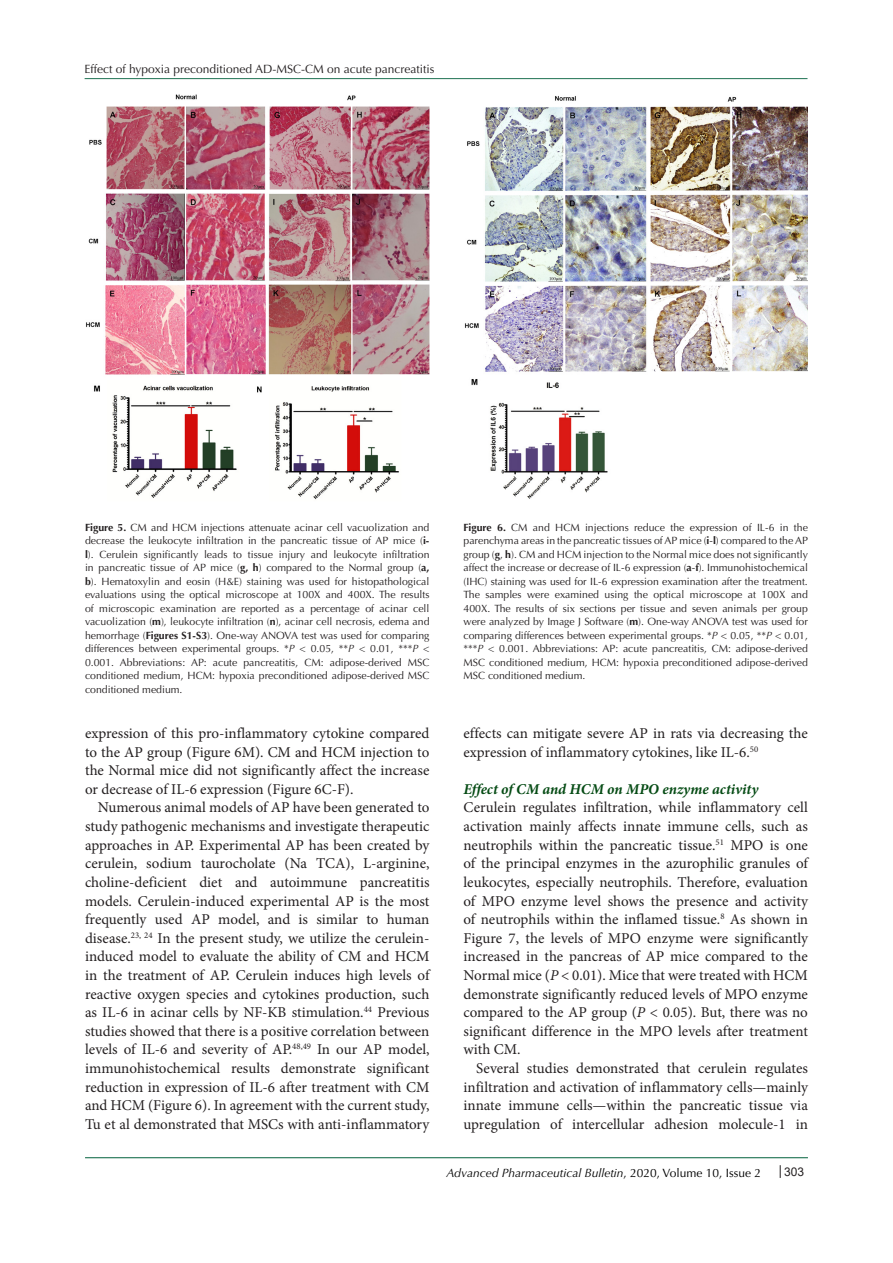
<style>
.page{position:relative;width:893px;height:1263px;background:#fff}
.page>*{position:absolute;margin:0;border:0;box-sizing:border-box;transform-origin:0 0}
.t1{font:15px/18.6px "Minion Pro";color:#231f20;text-align:justify}
.t2{font:italic 700 15px "Minion Pro";color:#054b14}
.t3{font:12px "Optima LT Std";color:#231f20}
.t4{font:italic 12px "Optima LT Std";color:#000}
.t5{font:12px "Arial";color:#231f20}
.EndNote_Bibliography{font:10.5px/13.5px "Optima LT Std";color:#231f20;text-align:justify}
.s1{font-weight:700}
.s2{font-style:italic}
.s3{font-style:normal}
</style>
<div class="page">
<svg style="left:780px;top:1165px;width:1px;height:13px"></svg>
<hr style="left:85px;top:1157px;width:723px;height:1px;background:#1e7252">
<hr style="left:85px;top:78px;width:722px;height:1px;background:#1e7252">
<img style="left:86px;top:94px;width:343px;height:406px">
<img style="left:464px;top:96px;width:344px;height:403px">
<p class="t3" style="left:85px;top:62px;width:351px">Effect of hypoxia preconditioned AD-MSC-CM on acute pancreatitis</p>
<p class="EndNote_Bibliography" style="left:85px;top:521px;width:346px"><span class="s1">Figure 5.</span> CM and HCM injections attenuate acinar cell vacuolization and decrease the leukocyte infiltration in the pancreatic tissue of AP mice (<span class="s1">i&shy;l</span>). Cerulein significantly leads to tissue injury and leukocyte infiltration in pancreatic tissue of AP mice (<span class="s1">g, h</span>) compared to the Normal group (<span class="s1">a, b</span>). Hematoxylin and eosin (H&amp;E) staining was used for histopathological evaluations using the optical microscope at 100X and 400X. The results of microscopic examination are reported as a percentage of acinar cell vacuolization (<span class="s1">m</span>), leukocyte infiltration (<span class="s1">n</span>), acinar cell necrosis, edema and hemorrhage (<span class="s1">Figures S1-S3</span>). One-way ANOVA test was used for comparing differences between experimental groups. *<span class="s2">P</span> &lt; 0.05, **<span class="s2">P</span> &lt; 0.01, ***<span class="s2">P</span> &lt; 0.001. Abbreviations: AP: acute pancreatitis, CM: adipose-derived MSC conditioned medium, HCM: hypoxia preconditioned adipose-derived MSC conditioned medium.</p>
<p class="EndNote_Bibliography" style="left:463px;top:521px;width:346px"><span class="s1">Figure 6.</span> CM and HCM injections reduce the expression of IL-6 in the parenchyma areas in the pancreatic tissues of AP mice (<span class="s1">i</span>-<span class="s1">l</span>) compared to the AP group (<span class="s1">g</span>, <span class="s1">h</span>). CM and HCM injection to the Normal mice does not significantly affect the increase or decrease of IL-6 expression (<span class="s1">a</span>-<span class="s1">f</span>). Immunohistochemical (IHC) staining was used for IL-6 expression examination after the treatment.<br>The samples were examined using the optical microscope at 100X and 400X. The results of six sections per tissue and seven animals per group were analyzed by Image J Software (<span class="s1">m</span>). One-way ANOVA test was used for comparing differences between experimental groups. *<span class="s2">P</span> &lt; 0.05, **<span class="s2">P</span> &lt; 0.01, ***<span class="s2">P</span> &lt; 0.001. Abbreviations: AP: acute pancreatitis, CM: adipose-derived MSC conditioned medium, HCM: hypoxia preconditioned adipose-derived MSC conditioned medium.</p>
<p class="t1" style="left:85px;top:724px;width:346px">expression of this pro-inflammatory cytokine compared to the AP group (Figure 6M). CM and HCM injection to the Normal mice did not significantly affect the increase or decrease of IL-6 expression (Figure 6C-F).</p>
<p class="t1" style="left:85px;top:798px;width:346px;text-indent:13px">Numerous animal models of AP have been generated to study pathogenic mechanisms and investigate therapeutic approaches in AP. Experimental AP has been created by cerulein, sodium taurocholate (Na TCA), L-arginine, choline-deficient diet and autoimmune pancreatitis models. Cerulein-induced experimental AP is the most frequently used AP model, and is similar to human disease.<sup>23,</sup> <sup>24</sup> In the present study, we utilize the cerulein&shy;induced model to evaluate the ability of CM and HCM in the treatment of AP. Cerulein induces high levels of reactive oxygen species and cytokines production, such as IL-6 in acinar cells by NF-KB stimulation.<sup>44</sup> Previous studies showed that there is a positive correlation between levels of IL-6 and severity of AP.<sup>48,49</sup> In our AP model, immunohistochemical results demonstrate significant reduction in expression of IL-6 after treatment with CM and HCM (Figure 6). In agreement with the current study, Tu et al demonstrated that MSCs with anti-inflammatory</p>
<p class="t1" style="left:463px;top:724px;width:346px">effects can mitigate severe AP in rats via decreasing the expression of inflammatory cytokines, like IL-6.<sup>50</sup></p>
<p class="t2" style="left:463px;top:778px;width:297px">Effect of CM and HCM on MPO enzyme activity</p>
<p class="t1" style="left:463px;top:798px;width:346px">Cerulein regulates infiltration, while inflammatory cell activation mainly affects innate immune cells, such as neutrophils within the pancreatic tissue.<sup>51</sup> MPO is one of the principal enzymes in the azurophilic granules of leukocytes, especially neutrophils. Therefore, evaluation of MPO enzyme level shows the presence and activity of neutrophils within the inflamed tissue.<sup>8</sup> As shown in Figure 7, the levels of MPO enzyme were significantly increased in the pancreas of AP mice compared to the Normal mice (<span class="s2">P</span> &lt; 0.01). Mice that were treated with HCM demonstrate significantly reduced levels of MPO enzyme compared to the AP group (<span class="s2">P</span> &lt; 0.05). But, there was no significant difference in the MPO levels after treatment with CM.</p>
<p class="t1" style="left:463px;top:1059px;width:346px;text-indent:13px">Several studies demonstrated that cerulein regulates infiltration and activation of inflammatory cells—mainly innate immune cells—within the pancreatic tissue via upregulation of intercellular adhesion molecule-1 in</p>
<p class="t4" style="left:446px;top:1165px;width:316px">Advanced Pharmaceutical Bulletin<span class="s3">, 2020, Volume 10, Issue 2</span></p>
<p class="t5" style="left:784px;top:1164px;width:22px">303</p>
</div>
